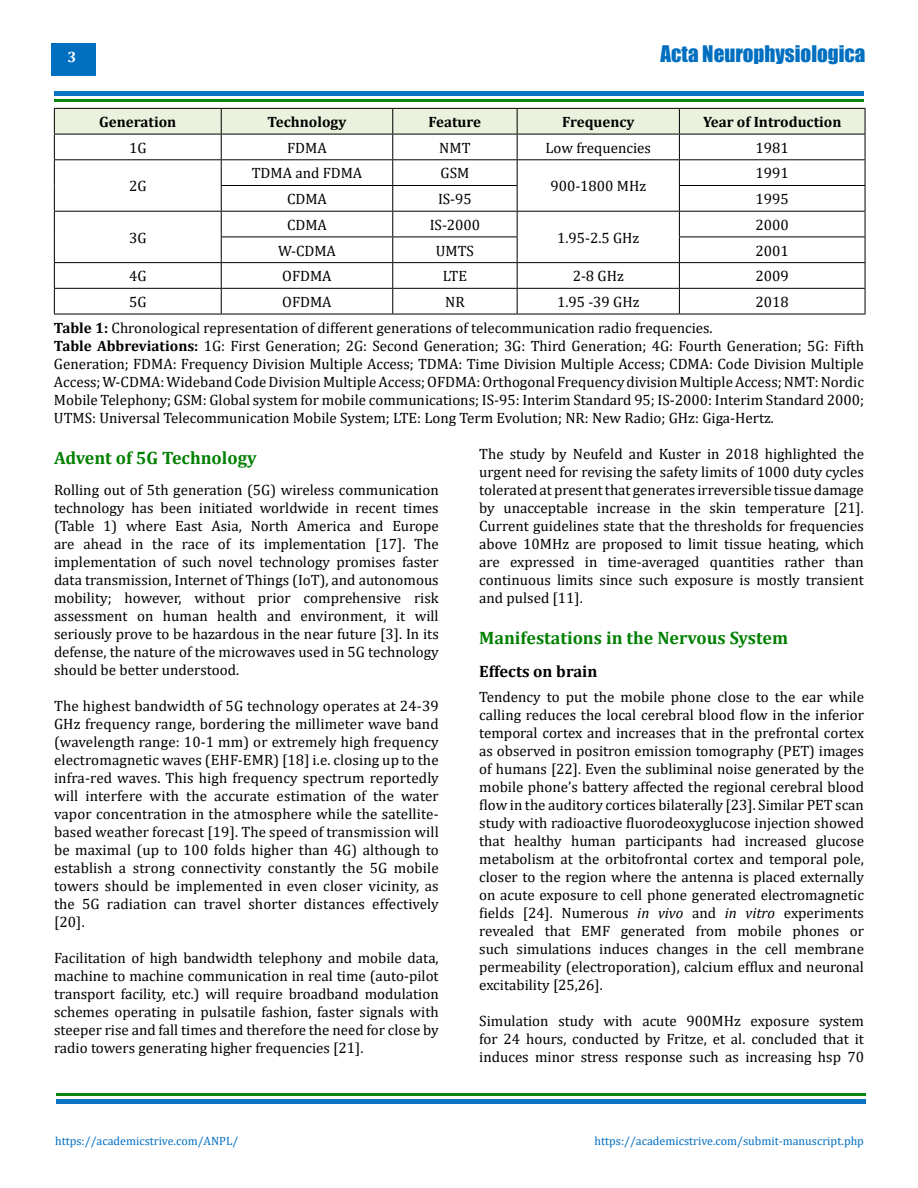
<style>
.page{position:relative;width:918px;height:1188px;background:#fff}
.page>*{position:absolute;margin:0;border:0;box-sizing:border-box;transform-origin:0 0}
.t1{font:21px "Impact";color:#006fc0}
.t2{font:700 18px "Cambria";color:#008000}
.t3{font:700 16.5px "Cambria";color:#000}
.t4{font:15px/18px "Cambria";color:#000;text-align:justify}
.t5{font:700 15px "Cambria";color:#000}
.t6{font:700 15px "Cambria";color:#fff}
.t7{font:12px "Cambria";color:#006fc0}
.s1{font-weight:700}
.s2{font-style:italic}
</style>
<div class="page">
<div style="left:51px;top:43px;width:45px;height:33px;background:#006fc0"></div>
<div style="left:54px;top:91px;width:810px;height:5px;background:#0b75c2"></div>
<div style="left:56px;top:1099px;width:810px;height:5px;background:#0b75c2"></div>
<hr style="left:54px;top:99px;width:810px;height:3px;background:#007f01">
<hr style="left:56px;top:1094px;width:810px;height:2px;background:#007f01">
<svg style="left:54px;top:108px;width:812px;height:206px"></svg>
<hr style="left:54px;top:314px;width:167px;height:1px;background:#000">
<hr style="left:221px;top:314px;width:172px;height:1px;background:#000">
<hr style="left:393px;top:314px;width:124px;height:1px;background:#000">
<hr style="left:517px;top:314px;width:162px;height:1px;background:#000">
<hr style="left:679px;top:314px;width:186px;height:1px;background:#000">
<p class="t6" style="left:68px;top:47px;width:10px">3</p>
<h1 class="t1" style="left:661px;top:37px;width:206px">Acta Neurophysiologica</h1>
<p class="t5" style="left:99px;top:111px;width:79px">Generation</p>
<p class="t5" style="left:268px;top:111px;width:80px">Technology</p>
<p class="t5" style="left:429px;top:111px;width:54px">Feature</p>
<p class="t5" style="left:562px;top:111px;width:74px">Frequency</p>
<p class="t5" style="left:703px;top:111px;width:140px">Year of Introduction</p>
<p class="t4" style="left:129px;top:139px;width:19px">1G</p>
<p class="t4" style="left:287px;top:139px;width:41px">FDMA</p>
<p class="t4" style="left:439px;top:139px;width:33px">NMT</p>
<p class="t4" style="left:546px;top:139px;width:107px">Low frequencies</p>
<p class="t4" style="left:756px;top:139px;width:35px">1981</p>
<p class="t4" style="left:129px;top:177px;width:19px">2G</p>
<p class="t4" style="left:252px;top:164px;width:112px">TDMA and FDMA</p>
<p class="t4" style="left:441px;top:164px;width:30px">GSM</p>
<p class="t4" style="left:756px;top:164px;width:35px">1991</p>
<p class="t4" style="left:550px;top:177px;width:97px">900-1800 MHz</p>
<p class="t4" style="left:287px;top:190px;width:41px">CDMA</p>
<p class="t4" style="left:438px;top:190px;width:35px">IS-95</p>
<p class="t4" style="left:756px;top:190px;width:35px">1995</p>
<p class="t4" style="left:129px;top:229px;width:19px">3G</p>
<p class="t4" style="left:287px;top:216px;width:41px">CDMA</p>
<p class="t4" style="left:430px;top:216px;width:52px">IS-2000</p>
<p class="t4" style="left:557px;top:229px;width:84px">1.95-2.5 GHz</p>
<p class="t4" style="left:756px;top:216px;width:35px">2000</p>
<p class="t4" style="left:278px;top:241px;width:59px">W-CDMA</p>
<p class="t4" style="left:436px;top:241px;width:40px">UMTS</p>
<p class="t4" style="left:756px;top:241px;width:35px">2001</p>
<p class="t4" style="left:129px;top:267px;width:19px">4G</p>
<p class="t4" style="left:282px;top:267px;width:51px">OFDMA</p>
<p class="t4" style="left:443px;top:267px;width:26px">LTE</p>
<p class="t4" style="left:573px;top:267px;width:53px">2-8 GHz</p>
<p class="t4" style="left:756px;top:267px;width:35px">2009</p>
<p class="t4" style="left:129px;top:293px;width:19px">5G</p>
<p class="t4" style="left:282px;top:293px;width:51px">OFDMA</p>
<p class="t4" style="left:445px;top:293px;width:21px">NR</p>
<p class="t4" style="left:557px;top:293px;width:84px">1.95 -39 GHz</p>
<p class="t4" style="left:756px;top:293px;width:35px">2018</p>
<p class="t4" style="left:54px;top:319px;width:812px;text-align:left"><span class="s1">Table 1:</span> Chronological representation of different generations of telecommunication radio frequencies.<br><span class="s1">Table Abbreviations:</span> 1G: First Generation; 2G: Second Generation; 3G: Third Generation; 4G: Fourth Generation; 5G: Fifth Generation; FDMA: Frequency Division Multiple Access; TDMA: Time Division Multiple Access; CDMA: Code Division Multiple Access; W-CDMA: Wideband Code Division Multiple Access; OFDMA: Orthogonal Frequency division Multiple Access; NMT: Nordic Mobile Telephony; GSM: Global system for mobile communications; IS-95: Interim Standard 95; IS-2000: Interim Standard 2000; UTMS: Universal Telecommunication Mobile System; LTE: Long Term Evolution; NR: New Radio; GHz: Giga-Hertz.</p>
<p class="t2" style="left:54px;top:445px;width:204px">Advent of 5G Technology</p>
<p class="t4" style="left:54px;top:481px;width:386px">Rolling out of 5th generation (5G) wireless communication technology has been initiated worldwide in recent times (Table 1) where East Asia, North America and Europe are ahead in the race of its implementation [17]. The implementation of such novel technology promises faster data transmission, Internet of Things (IoT), and autonomous mobility; however, without prior comprehensive risk assessment on human health and environment, it will seriously prove to be hazardous in the near future [3]. In its defense, the nature of the microwaves used in 5G technology should be better understood.</p>
<p class="t4" style="left:54px;top:697px;width:386px">The highest bandwidth of 5G technology operates at 24-39<br>GHz frequency range, bordering the millimeter wave band (wavelength range: 10-1 mm) or extremely high frequency electromagnetic waves (EHF-EMR) [18] i.e. closing up to the infra-red waves. This high frequency spectrum reportedly will interfere with the accurate estimation of the water vapor concentration in the atmosphere while the satellite&shy;based weather forecast [19]. The speed of transmission will be maximal (up to 100 folds higher than 4G) although to establish a strong connectivity constantly the 5G mobile towers should be implemented in even closer vicinity, as the 5G radiation can travel shorter distances effectively [20].</p>
<p class="t4" style="left:54px;top:949px;width:386px">Facilitation of high bandwidth telephony and mobile data, machine to machine communication in real time (auto-pilot transport facility, etc.) will require broadband modulation schemes operating in pulsatile fashion, faster signals with steeper rise and fall times and therefore the need for close by radio towers generating higher frequencies [21].</p>
<p class="t4" style="left:479px;top:445px;width:386px">The study by Neufeld and Kuster in 2018 highlighted the urgent need for revising the safety limits of 1000 duty cycles tolerated at present that generates irreversible tissue damage by unacceptable increase in the skin temperature [21].<br>Current guidelines state that the thresholds for frequencies above 10MHz are proposed to limit tissue heating, which are expressed in time-averaged quantities rather than continuous limits since such exposure is mostly transient and pulsed [11].</p>
<p class="t2" style="left:479px;top:625px;width:310px">Manifestations in the Nervous System</p>
<p class="t3" style="left:479px;top:660px;width:120px">Effects on brain</p>
<p class="t4" style="left:479px;top:688px;width:386px">Tendency to put the mobile phone close to the ear while calling reduces the local cerebral blood flow in the inferior temporal cortex and increases that in the prefrontal cortex as observed in positron emission tomography (PET) images of humans [22]. Even the subliminal noise generated by the mobile phone’s battery affected the regional cerebral blood flow in the auditory cortices bilaterally [23]. Similar PET scan study with radioactive fluorodeoxyglucose injection showed that healthy human participants had increased glucose metabolism at the orbitofrontal cortex and temporal pole, closer to the region where the antenna is placed externally on acute exposure to cell phone generated electromagnetic fields [24]. Numerous <span class="s2">in vivo</span> and <span class="s2">in vitro</span> experiments revealed that EMF generated from mobile phones or such simulations induces changes in the cell membrane permeability (electroporation), calcium efflux and neuronal excitability [25,26].</p>
<p class="t4" style="left:479px;top:1012px;width:386px">Simulation study with acute 900MHz exposure system for 24 hours, conducted by Fritze, et al. concluded that it induces minor stress response such as increasing hsp 70</p>
<p class="t7" style="left:55px;top:1134px;width:185px">https://academicstrive.com/ANPL/</p>
<p class="t7" style="left:594px;top:1134px;width:271px">https://academicstrive.com/submit-manuscript.php</p>
</div>
